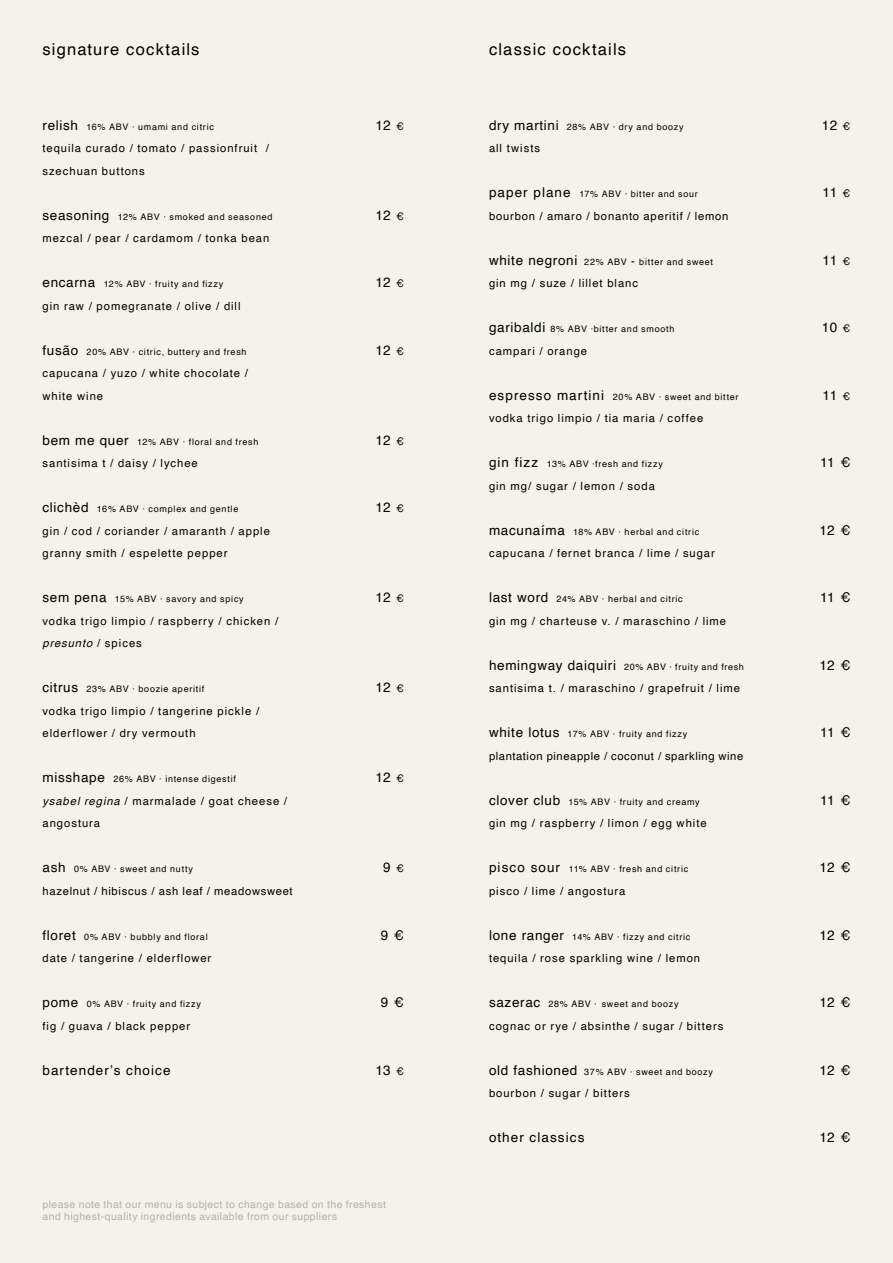
<style>
.page{position:relative;width:893px;height:1263px;background:#f3f2ed}
.page>*{position:absolute;margin:0;border:0;box-sizing:border-box;transform-origin:0 0}
.t1{font:16.5px "Helvetica";letter-spacing:.075em;color:#000}
.t2{font:13.5px "Helvetica";letter-spacing:.03em;color:#000}
.t3{font:13.5px "Helvetica";letter-spacing:.08em;color:#000}
.t4{font:11.25px/22.5px "Helvetica";letter-spacing:.085em;color:#000}
.t5{font:11.25px "Helvetica";letter-spacing:.05em;color:#000}
.t6{font:11.25px "Helvetica";letter-spacing:.06em;color:#000}
.t7{font:10.5px/12.6px "Helvetica";letter-spacing:.035em;color:#b3b2b2}
.t8{font:9px "Helvetica";letter-spacing:.08em;color:#000}
.s1{font-size:13.5px}
.s2{font-style:italic}
.s3{font-size:10.5px}
.s4{font-size:11.25px}
</style>
<div class="page">
<h1 class="t1" style="left:43px;top:36px;width:158px">signature cocktails</h1>
<p class="t8" style="left:43px;top:120px;width:173px"><span class="s1">relish</span> 16% ABV · umami and citric</p>
<p class="t4" style="left:43px;top:137px;width:228px">tequila curado / tomato / passionfruit / szechuan buttons</p>
<p class="t8" style="left:43px;top:210px;width:232px"><span class="s1">seasoning</span> 12% ABV · smoked and seasoned</p>
<p class="t4" style="left:43px;top:227px;width:228px">mezcal / pear / cardamom / tonka bean</p>
<p class="t8" style="left:43px;top:277px;width:182px"><span class="s1">encarna</span> 12% ABV · fruity and fizzy</p>
<p class="t4" style="left:43px;top:295px;width:200px">gin raw / pomegranate / olive / dill</p>
<p class="t8" style="left:43px;top:345px;width:206px"><span class="s1">fusão</span> 20% ABV · citric, buttery and fresh</p>
<p class="t4" style="left:43px;top:362px;width:207px">capucana / yuzo / white chocolate / white wine</p>
<p class="t8" style="left:43px;top:435px;width:218px"><span class="s1">bem me quer</span> 12% ABV · floral and fresh</p>
<p class="t4" style="left:43px;top:452px;width:157px">santisima t / daisy / lychee</p>
<p class="t8" style="left:43px;top:502px;width:197px"><span class="s1">clichèd</span> 16% ABV · complex and gentle</p>
<p class="t4" style="left:43px;top:520px;width:229px">gin / cod / coriander / amaranth / apple granny smith / espelette pepper</p>
<p class="t8" style="left:43px;top:592px;width:203px"><span class="s1">sem pena</span> 15% ABV · savory and spicy</p>
<p class="t4" style="left:43px;top:610px;width:237px">vodka trigo limpio / raspberry / chicken / <span class="s2">presunto</span> / spices</p>
<p class="t8" style="left:43px;top:682px;width:163px"><span class="s1">citrus</span> 23% ABV · boozie aperitif</p>
<p class="t4" style="left:43px;top:700px;width:218px">vodka trigo limpio / tangerine pickle / elderflower / dry vermouth</p>
<p class="t8" style="left:43px;top:772px;width:195px"><span class="s1">misshape</span> 26% ABV · intense digestif</p>
<p class="t4" style="left:43px;top:790px;width:246px"><span class="s2">ysabel regina</span> / marmalade / goat cheese / angostura</p>
<p class="t8" style="left:43px;top:862px;width:152px"><span class="s1">ash</span> 0% ABV · sweet and nutty</p>
<p class="t6" style="left:43px;top:882px;width:252px">hazelnut / hibiscus / ash leaf / meadowsweet</p>
<p class="t8" style="left:43px;top:930px;width:167px"><span class="s1">floret</span> 0% ABV · bubbly and floral</p>
<p class="t4" style="left:43px;top:947px;width:170px">date / tangerine / elderflower</p>
<p class="t8" style="left:43px;top:997px;width:160px"><span class="s1">pome</span> 0% ABV · fruity and fizzy</p>
<p class="t4" style="left:43px;top:1015px;width:149px">fig / guava / black pepper</p>
<h2 class="t3" style="left:43px;top:1060px;width:130px">bartender’s choice</h2>
<h2 class="t2" style="left:375px;top:115px;width:30px">12 <span class="s3">€</span></h2>
<h2 class="t2" style="left:375px;top:205px;width:30px">12 <span class="s3">€</span></h2>
<h2 class="t2" style="left:375px;top:272px;width:30px">12 <span class="s3">€</span></h2>
<h2 class="t2" style="left:375px;top:340px;width:30px">12 <span class="s3">€</span></h2>
<h2 class="t2" style="left:375px;top:430px;width:30px">12 <span class="s3">€</span></h2>
<h2 class="t2" style="left:375px;top:497px;width:30px">12 <span class="s3">€</span></h2>
<h2 class="t2" style="left:375px;top:587px;width:30px">12 <span class="s3">€</span></h2>
<h2 class="t2" style="left:375px;top:677px;width:30px">12 <span class="s3">€</span></h2>
<h2 class="t2" style="left:375px;top:767px;width:30px">12 <span class="s3">€</span></h2>
<h2 class="t2" style="left:383px;top:857px;width:22px">9 <span class="s3">€</span></h2>
<h2 class="t2" style="left:381px;top:925px;width:25px">9 €</h2>
<h2 class="t2" style="left:381px;top:992px;width:25px">9 €</h2>
<h2 class="t2" style="left:375px;top:1060px;width:30px">13 <span class="s3">€</span></h2>
<p class="t7" style="left:43px;top:1198px;width:345px">please note that our menu is subject to change based on the freshest and highest-quality ingredients available from our suppliers</p>
<h1 class="t1" style="left:489px;top:36px;width:139px">classic cocktails</h1>
<p class="t8" style="left:489px;top:120px;width:196px"><span class="s1">dry martini</span> 28% ABV · dry and boozy</p>
<p class="t4" style="left:489px;top:137px;width:53px">all twists</p>
<p class="t8" style="left:489px;top:187px;width:210px"><span class="s1">paper plane</span> 17% ABV · bitter and sour</p>
<p class="t4" style="left:489px;top:205px;width:241px">bourbon / amaro / bonanto aperitif / lemon</p>
<p class="t8" style="left:489px;top:255px;width:226px"><span class="s1">white negroni</span> 22% ABV <span class="s4">-</span> bitter and sweet</p>
<p class="t4" style="left:489px;top:272px;width:151px">gin mg / suze / lillet blanc</p>
<p class="t8" style="left:489px;top:322px;width:187px"><span class="s1">garibaldi</span> 8% ABV ·bitter and smooth</p>
<p class="t4" style="left:489px;top:340px;width:100px">campari / orange</p>
<p class="t8" style="left:489px;top:390px;width:251px"><span class="s1">espresso martini</span> 20% ABV · sweet and bitter</p>
<p class="t4" style="left:489px;top:407px;width:216px">vodka trigo limpio / tia maria / coffee</p>
<p class="t8" style="left:489px;top:457px;width:175px"><span class="s1">gin fizz</span> 13% ABV ·fresh and fizzy</p>
<p class="t4" style="left:489px;top:475px;width:167px">gin mg/ sugar / lemon / soda</p>
<p class="t8" style="left:489px;top:525px;width:212px"><span class="s1">macunaíma</span> 18% ABV · herbal and citric</p>
<p class="t4" style="left:489px;top:542px;width:227px">capucana / fernet branca / lime / sugar</p>
<p class="t8" style="left:489px;top:592px;width:195px"><span class="s1">last word</span> 24% ABV · herbal and citric</p>
<p class="t4" style="left:489px;top:610px;width:239px">gin mg / charteuse v. / maraschino / lime</p>
<p class="t8" style="left:489px;top:660px;width:256px"><span class="s1">hemingway daiquiri</span> 20% ABV · fruity and fresh</p>
<p class="t4" style="left:489px;top:677px;width:253px">santisima t. / maraschino / grapefruit / lime</p>
<p class="t8" style="left:489px;top:727px;width:200px"><span class="s1">white lotus</span> 17% ABV · fruity and fizzy</p>
<p class="t5" style="left:489px;top:747px;width:256px">plantation pineapple / coconut / sparkling wine</p>
<p class="t8" style="left:489px;top:795px;width:212px"><span class="s1">clover club</span> 15% ABV · fruity and creamy</p>
<p class="t4" style="left:489px;top:812px;width:219px">gin mg / raspberry / limon / egg white</p>
<p class="t8" style="left:489px;top:862px;width:201px"><span class="s1">pisco sour</span> 11% ABV · fresh and citric</p>
<p class="t4" style="left:489px;top:880px;width:138px">pisco / lime / angostura</p>
<p class="t8" style="left:489px;top:930px;width:203px"><span class="s1">lone ranger</span> 14% ABV · fizzy and citric</p>
<p class="t4" style="left:489px;top:947px;width:213px">tequila / rose sparkling wine / lemon</p>
<p class="t8" style="left:489px;top:997px;width:191px"><span class="s1">sazerac</span> 28% ABV · sweet and boozy</p>
<p class="t4" style="left:489px;top:1015px;width:236px">cognac or rye / absinthe / sugar / bitters</p>
<p class="t8" style="left:489px;top:1065px;width:226px"><span class="s1">old fashioned</span> 37% ABV · sweet and boozy</p>
<p class="t4" style="left:489px;top:1082px;width:142px">bourbon / sugar / bitters</p>
<h2 class="t3" style="left:489px;top:1127px;width:97px">other classics</h2>
<h2 class="t2" style="left:822px;top:115px;width:30px">12 <span class="s3">€</span></h2>
<h2 class="t2" style="left:822px;top:182px;width:29px">11 <span class="s3">€</span></h2>
<h2 class="t2" style="left:822px;top:250px;width:29px">11 <span class="s3">€</span></h2>
<h2 class="t2" style="left:822px;top:317px;width:30px">10 <span class="s3">€</span></h2>
<h2 class="t2" style="left:822px;top:385px;width:29px">11 <span class="s3">€</span></h2>
<h2 class="t2" style="left:820px;top:452px;width:32px">11 €</h2>
<h2 class="t2" style="left:819px;top:520px;width:32px">12 €</h2>
<h2 class="t2" style="left:820px;top:587px;width:32px">11 €</h2>
<h2 class="t2" style="left:819px;top:655px;width:32px">12 €</h2>
<h2 class="t2" style="left:820px;top:722px;width:32px">11 €</h2>
<h2 class="t2" style="left:820px;top:790px;width:32px">11 €</h2>
<h2 class="t2" style="left:819px;top:857px;width:32px">12 €</h2>
<h2 class="t2" style="left:819px;top:925px;width:32px">12 €</h2>
<h2 class="t2" style="left:819px;top:992px;width:32px">12 €</h2>
<h2 class="t2" style="left:819px;top:1060px;width:32px">12 €</h2>
<h2 class="t2" style="left:819px;top:1127px;width:32px">12 €</h2>
</div>
